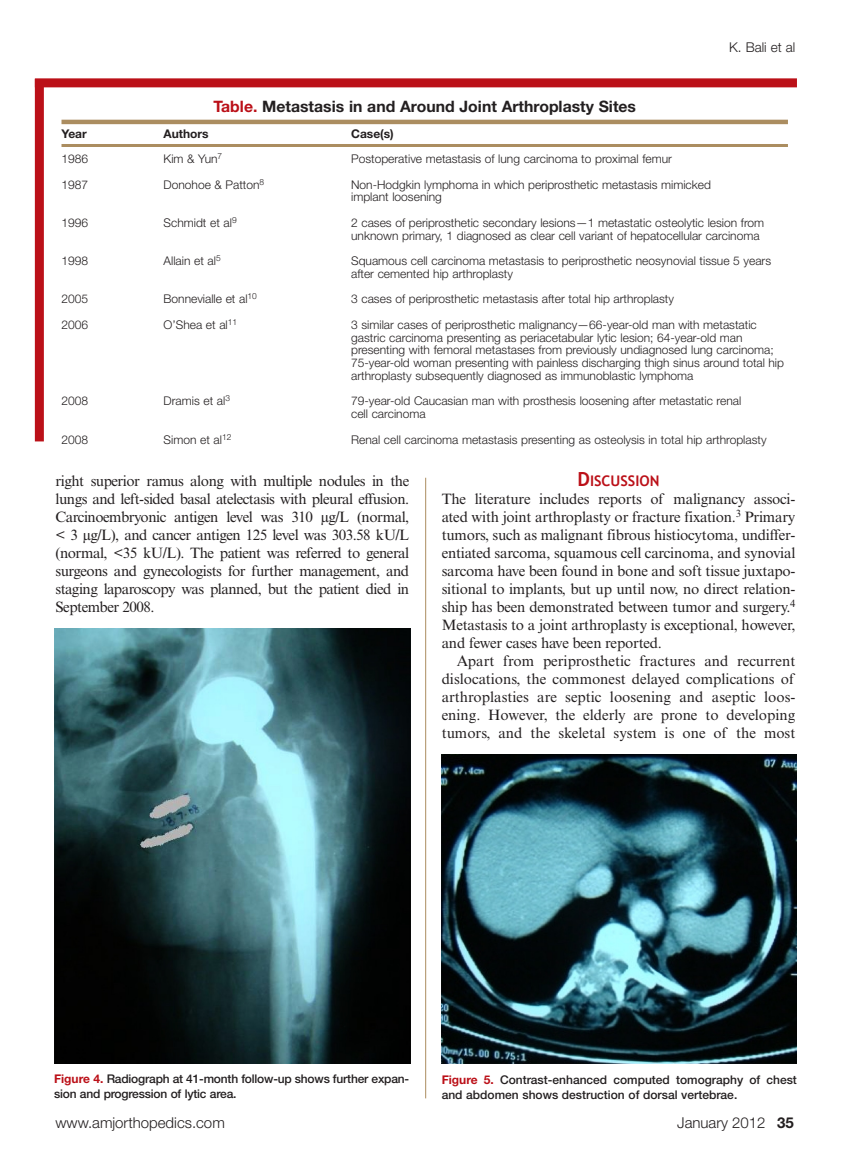
<style>
.page{position:relative;width:851px;height:1161px;background:#fff}
.page>*{position:absolute;margin:0;border:0;box-sizing:border-box;transform-origin:0 0}
.tbl_hd{font:700 15.75px "Helvetica Neue LT Std";color:#231f20}
.text_2{font:15px/18px "Times New Roman MT Std";letter-spacing:-.035em;color:#231f20;text-align:justify}
.text_1{font:15px/18px "Times New Roman MT Std";letter-spacing:-.015em;color:#231f20;text-align:justify}
.t1{font:300 15px "Helvetica Neue LT Std";color:#231f20}
.hd1{font:700 14.7px "Trebuchet MS";color:#bb1018}
.running_head_right{font:300 13.5px "Helvetica Neue LT Std";color:#231f20}
.tbl_text{font:300 12px/12.8px "Helvetica Neue LT Std";color:#231f20}
.t2{font:500 12px/15px "Helvetica Neue LT Std";color:#231f20}
.tbl_text-2{font:700 12px "Helvetica Neue LT Std";color:#231f20}
.s1{color:#bb1018}
.s2{font-size:19.5px}
.s3{font-weight:700;color:#bb1018}
.s4{font-weight:700}
</style>
<div class="page">
<hr style="left:425px;top:478px;width:1px;height:620px;background:#ab8d60">
<img style="left:55px;top:629px;width:355px;height:435px">
<img style="left:441px;top:755px;width:356px;height:309px">
<div style="left:35px;top:79px;width:9px;height:362px;background:#bb1018"></div>
<div style="left:35px;top:78px;width:762px;height:9px;background:#bb1018"></div>
<hr style="left:61px;top:120px;width:727px;height:4px;background:#ab8d60">
<hr style="left:61px;top:144px;width:727px;height:3px;background:#ab8d60">
<p class="tbl_hd" style="left:213px;top:97px;width:424px"><span class="s1">Table.</span> Metastasis in and Around Joint Arthroplasty Sites</p>
<p class="running_head_right" style="left:729px;top:39px;width:68px">K. Bali et al</p>
<p class="tbl_text-2" style="left:61px;top:126px;width:27px">Year</p>
<p class="tbl_text-2" style="left:163px;top:126px;width:47px">Authors</p>
<p class="tbl_text-2" style="left:351px;top:126px;width:44px">Case(s)</p>
<p class="tbl_text" style="left:61px;top:152px;width:28px">1986</p>
<p class="tbl_text" style="left:163px;top:152px;width:60px">Kim &amp; Yun<sup>7</sup></p>
<p class="tbl_text" style="left:351px;top:152px;width:322px">Postoperative metastasis of lung carcinoma to proximal femur</p>
<p class="tbl_text" style="left:61px;top:178px;width:28px">1987</p>
<p class="tbl_text" style="left:163px;top:178px;width:102px">Donohoe &amp; Patton<sup>8</sup></p>
<p class="tbl_text" style="left:351px;top:178px;width:361px">Non-Hodgkin lymphoma in which periprosthetic metastasis mimicked implant loosening</p>
<p class="tbl_text" style="left:61px;top:216px;width:28px">1996</p>
<p class="tbl_text" style="left:163px;top:216px;width:75px">Schmidt et al<sup>9</sup></p>
<p class="tbl_text" style="left:351px;top:216px;width:414px">2 cases of periprosthetic secondary lesions—1 metastatic osteolytic lesion from unknown primary, 1 diagnosed as clear cell variant of hepatocellular carcinoma</p>
<p class="tbl_text" style="left:61px;top:254px;width:28px">1998</p>
<p class="tbl_text" style="left:163px;top:254px;width:59px">Allain et al<sup>5</sup></p>
<p class="tbl_text" style="left:351px;top:254px;width:421px">Squamous cell carcinoma metastasis to periprosthetic neosynovial tissue 5 years after cemented hip arthroplasty</p>
<p class="tbl_text" style="left:61px;top:292px;width:28px">2005</p>
<p class="tbl_text" style="left:163px;top:292px;width:95px">Bonnevialle et al<sup>10</sup></p>
<p class="tbl_text" style="left:351px;top:292px;width:324px">3 cases of periprosthetic metastasis after total hip arthroplasty</p>
<p class="tbl_text" style="left:61px;top:318px;width:28px">2006</p>
<p class="tbl_text" style="left:163px;top:318px;width:75px">O’Shea et al<sup>11</sup></p>
<p class="tbl_text" style="left:351px;top:318px;width:434px">3 similar cases of periprosthetic malignancy—66-year-old man with metastatic gastric carcinoma presenting as periacetabular lytic lesion; 64-year-old man presenting with femoral metastases from previously undiagnosed lung carcinoma; 75-year-old woman presenting with painless discharging thigh sinus around total hip arthroplasty subsequently diagnosed as immunoblastic lymphoma</p>
<p class="tbl_text" style="left:61px;top:394px;width:28px">2008</p>
<p class="tbl_text" style="left:163px;top:394px;width:68px">Dramis et al<sup>3</sup></p>
<p class="tbl_text" style="left:351px;top:394px;width:391px">79-year-old Caucasian man with prosthesis loosening after metastatic renal cell carcinoma</p>
<p class="tbl_text" style="left:61px;top:433px;width:28px">2008</p>
<p class="tbl_text" style="left:163px;top:433px;width:69px">Simon et al<sup>12</sup></p>
<p class="tbl_text" style="left:351px;top:433px;width:417px">Renal cell carcinoma metastasis presenting as osteolysis in total hip arthroplasty</p>
<p class="text_2" style="left:56px;top:472px;width:355px">right superior ramus along with multiple nodules in the lungs and left-sided basal atelectasis with pleural effusion.<br>Carcinoembryonic antigen level was 310 μg/L (normal, &lt; 3 μg/L), and cancer antigen 125 level was 303.58 kU/L (normal, &lt;35 kU/L). The patient was referred to general surgeons and gynecologists for further management, and staging laparoscopy was planned, but the patient died in September 2008.</p>
<p class="hd1" style="left:577px;top:472px;width:83px"><span class="s2">D</span>ISCUSSION</p>
<p class="text_1" style="left:441px;top:490px;width:355px">The literature includes reports of malignancy associ&shy;ated with joint arthroplasty or fracture fixation.<sup>3</sup> Primary tumors, such as malignant fibrous histiocytoma, undiffer&shy;entiated sarcoma, squamous cell carcinoma, and synovial sarcoma have been found in bone and soft tissue juxtapo&shy;sitional to implants, but up until now, no direct relation&shy;ship has been demonstrated between tumor and surgery.<sup>4<br></sup>Metastasis to a joint arthroplasty is exceptional, however, and fewer cases have been reported.</p>
<p class="text_2" style="left:441px;top:652px;width:355px;text-indent:15px">Apart from periprosthetic fractures and recurrent dislocations, the commonest delayed complications of arthroplasties are septic loosening and aseptic loos&shy;ening. However, the elderly are prone to developing tumors, and the skeletal system is one of the most</p>
<p class="t2" style="left:54px;top:1072px;width:357px"><span class="s3">Figure 4.</span> Radiograph at 41-month follow-up shows further expan&shy;sion and progression of lytic area.</p>
<p class="t2" style="left:441px;top:1072px;width:357px"><span class="s3">Figure 5.</span> Contrast-enhanced computed tomography of chest and abdomen shows destruction of dorsal vertebrae.</p>
<p class="t1" style="left:56px;top:1114px;width:171px">www.amjorthopedics.com</p>
<p class="t1" style="left:677px;top:1114px;width:118px">January 2012 <span class="s4">35</span></p>
</div>
